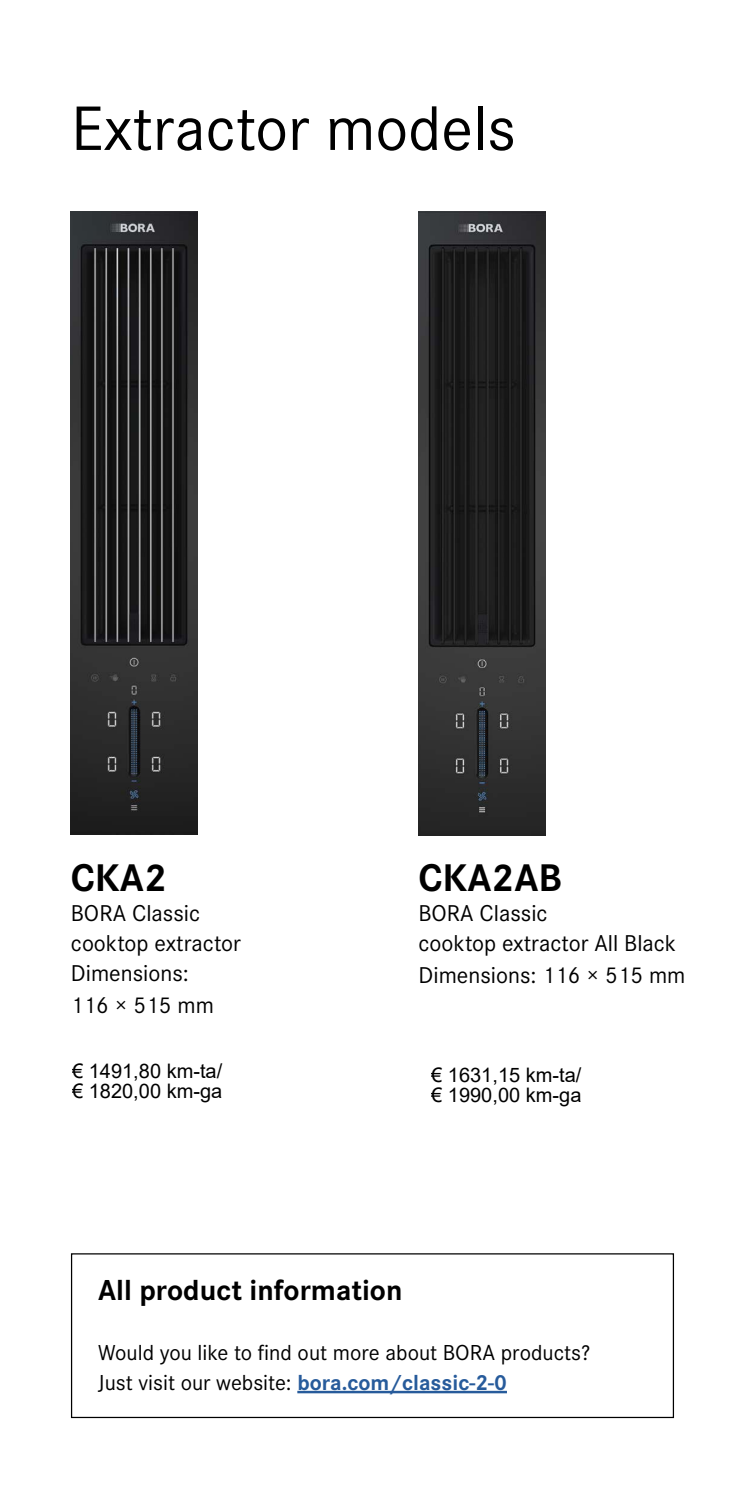
<style>
.page{position:relative;width:745px;height:1489px;background:#fff}
.page>*{position:absolute;margin:0;border:0;box-sizing:border-box;transform-origin:0 0}
.t1{font:65px "Corporate S";color:#000}
.t2{font:700 40px "Corporate S";color:#000}
.t3{font:700 30px "Corporate S";color:#000}
.t4{font:23.75px/30px "Corporate S";color:#000}
.t5{font:22.5px/30px "Corporate S";color:#000}
.t6{font:20px/20px "Arial";color:#000}
.s1{font-weight:700;color:#275b9b}
</style>
<div class="page">
<img style="left:71px;top:211px;width:126px;height:623px">
<img style="left:418px;top:211px;width:126px;height:624px">
<hr style="left:297px;top:1390px;width:209px;height:3px;background:#275b9b">
<h1 class="t1" style="left:71px;top:86px;width:446px">Extractor models</h1>
<h2 class="t2" style="left:71px;top:849px;width:97px">CKA2</h2>
<p class="t4" style="left:71px;top:897px;width:171px">BORA Classic cooktop extractor<br>Dimensions:</p>
<p class="t4" style="left:71px;top:989px;width:144px">116 × 515 mm</p>
<h2 class="t2" style="left:418px;top:849px;width:145px">CKA2AB</h2>
<p class="t4" style="left:418px;top:897px;width:259px">BORA Classic<br>cooktop extractor All Black</p>
<p class="t4" style="left:418px;top:959px;width:268px">Dimensions: 116 × 515 mm</p>
<p class="t6" style="left:72px;top:1061px;width:152px">€ 1491,80 km-ta/ € 1820,00 km-ga</p>
<p class="t6" style="left:431px;top:1065px;width:152px">€ 1631,15 km-ta/ € 1990,00 km-ga</p>
<p class="t3" style="left:98px;top:1268px;width:305px">All product information</p>
<p class="t5" style="left:98px;top:1336px;width:493px">Would you like to find out more about BORA products?<br>Just visit our website: <span class="s1">bora.com/classic-2-0</span></p>
</div>
